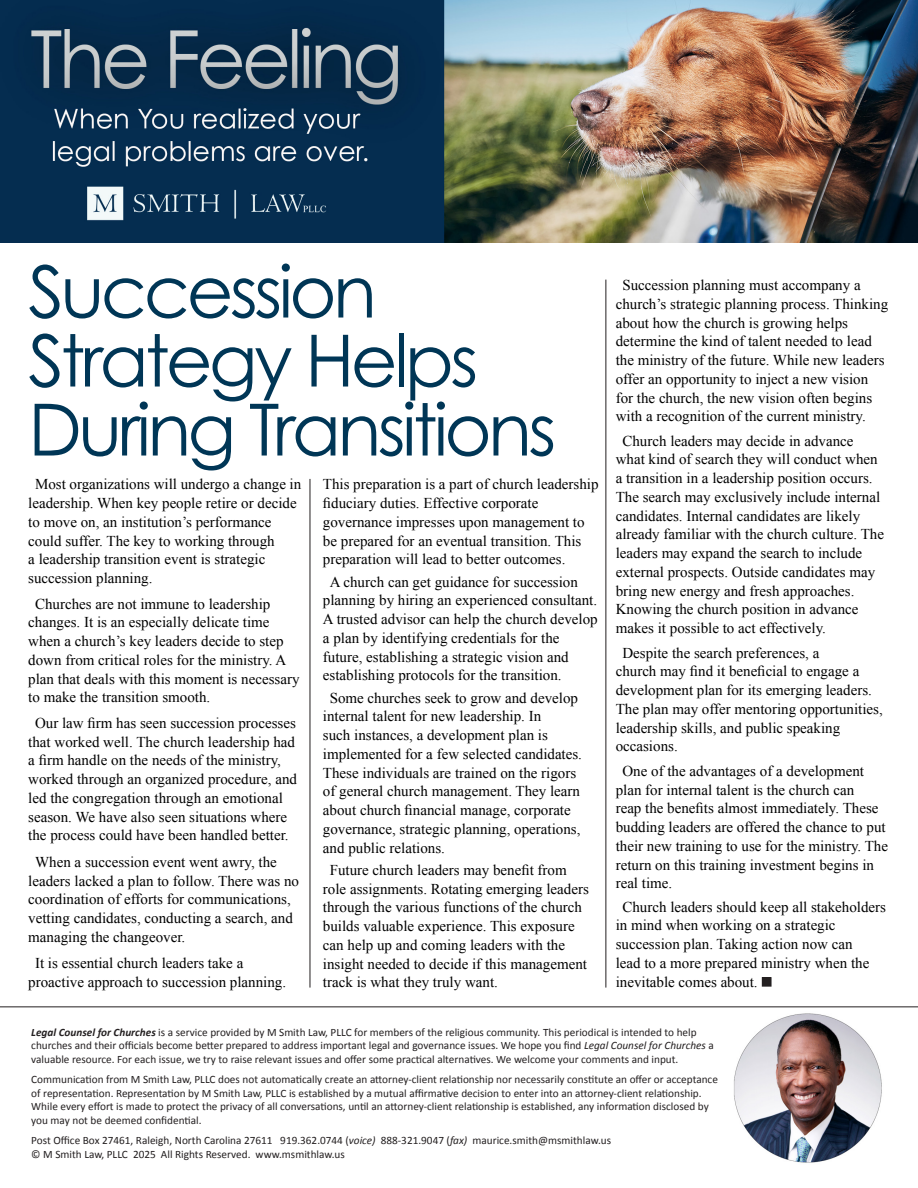
<style>
.page{position:relative;width:918px;height:1188px;background:#fff}
.page>*{position:absolute;margin:0;border:0;box-sizing:border-box;transform-origin:0 0}
.t1{font:72px/69px "Century Gothic";letter-spacing:-.05em;color:#003656}
.t2{font:15px/18.8px "Times New Roman";color:#000}
.t3{font:11.25px/13.5px "Calibri";color:#231f20}
.s1{font-weight:700;font-style:italic}
.s2{font-style:italic}
</style>
<div class="page">
<div style="left:763px;top:978px;width:8px;height:8px;background:#231f20"></div>
<div style="left:762px;top:977px;width:10px;height:10px;border:2px solid #231f20"></div>
<img style="left:0;top:0;width:918px;height:243px">
<img style="left:734px;top:1013px;width:148px;height:150px">
<hr style="left:0;top:1006px;width:918px;height:1px;background:#231f20">
<hr style="left:310px;top:479px;width:1px;height:509px;background:#231f20">
<hr style="left:606px;top:280px;width:1px;height:708px;background:#231f20">
<p class="t1" style="left:28px;top:256px;width:529px">Succession<br>Strategy Helps<br>During Transitions</p>
<p class="t2" style="left:28px;top:475px;width:275px;text-indent:7px">Most organizations will undergo a change in leadership. When key people retire or decide to move on, an institution’s performance could suffer. The key to working through<br>a leadership transition event is strategic succession planning.</p>
<p class="t2" style="left:28px;top:594px;width:273px;text-indent:7px">Churches are not immune to leadership changes. It is an especially delicate time when a church’s key leaders decide to step down from critical roles for the ministry. A plan that deals with this moment is necessary to make the transition smooth.</p>
<p class="t2" style="left:28px;top:713px;width:270px;text-indent:7px">Our law firm has seen succession processes that worked well. The church leadership had a firm handle on the needs of the ministry, worked through an organized procedure, and led the congregation through an emotional season. We have also seen situations where the process could have been handled better.</p>
<p class="t2" style="left:28px;top:852px;width:272px;text-indent:7px">When a succession event went awry, the leaders lacked a plan to follow. There was no coordination of efforts for communications, vetting candidates, conducting a search, and managing the changeover.</p>
<p class="t2" style="left:28px;top:954px;width:259px;text-indent:7px">It is essential church leaders take a proactive approach to succession planning.</p>
<p class="t2" style="left:323px;top:475px;width:277px">This preparation is a part of church leadership fiduciary duties. Effective corporate governance impresses upon management to be prepared for an eventual transition. This preparation will lead to better outcomes.</p>
<p class="t2" style="left:323px;top:572px;width:276px;text-indent:7px">A church can get guidance for succession planning by hiring an experienced consultant.<br>A trusted advisor can help the church develop a plan by identifying credentials for the future, establishing a strategic vision and establishing protocols for the transition.</p>
<p class="t2" style="left:323px;top:688px;width:261px;text-indent:7px">Some churches seek to grow and develop internal talent for new leadership. In<br>such instances, a development plan is implemented for a few selected candidates.<br>These individuals are trained on the rigors of general church management. They learn about church financial manage, corporate governance, strategic planning, operations, and public relations.</p>
<p class="t2" style="left:323px;top:860px;width:267px;text-indent:7px">Future church leaders may benefit from role assignments. Rotating emerging leaders through the various functions of the church builds valuable experience. This exposure can help up and coming leaders with the insight needed to decide if this management track is what they truly want.</p>
<p class="t2" style="left:616px;top:275px;width:274px;text-indent:7px">Succession planning must accompany a church’s strategic planning process. Thinking about how the church is growing helps determine the kind of talent needed to lead the ministry of the future. While new leaders offer an opportunity to inject a new vision for the church, the new vision often begins with a recognition of the current ministry.</p>
<p class="t2" style="left:616px;top:431px;width:270px;text-indent:7px">Church leaders may decide in advance what kind of search they will conduct when a transition in a leadership position occurs.<br>The search may exclusively include internal candidates. Internal candidates are likely already familiar with the church culture. The leaders may expand the search to include external prospects. Outside candidates may bring new energy and fresh approaches.<br>Knowing the church position in advance makes it possible to act effectively.</p>
<p class="t2" style="left:616px;top:643px;width:269px;text-indent:7px">Despite the search preferences, a<br>church may find it beneficial to engage a development plan for its emerging leaders.<br>The plan may offer mentoring opportunities, leadership skills, and public speaking occasions.</p>
<p class="t2" style="left:616px;top:761px;width:274px;text-indent:7px">One of the advantages of a development plan for internal talent is the church can<br>reap the benefits almost immediately. These budding leaders are offered the chance to put their new training to use for the ministry. The return on this training investment begins in real time.</p>
<p class="t2" style="left:616px;top:897px;width:272px;text-indent:7px">Church leaders should keep all stakeholders in mind when working on a strategic succession plan. Taking action now can<br>lead to a more prepared ministry when the inevitable comes about.</p>
<p class="t3" style="left:31px;top:1025px;width:684px"><span class="s1">Legal Counsel for Churches</span> is a service provided by M Smith Law, PLLC for members of the religious community. This periodical is intended to help churches and their officials become better prepared to address important legal and governance issues. We hope you find <span class="s2">Legal Counsel for Churches</span> a valuable resource. For each issue, we try to raise relevant issues and offer some practical alternatives. We welcome your comments and input.</p>
<p class="t3" style="left:31px;top:1073px;width:688px">Communication from M Smith Law, PLLC does not automatically create an attorney-client relationship nor necessarily constitute an offer or acceptance of representation. Representation by M Smith Law, PLLC is established by a mutual affirmative decision to enter into an attorney-client relationship.<br>While every effort is made to protect the privacy of all conversations, until an attorney-client relationship is established, any information disclosed by you may not be deemed confidential.</p>
<p class="t3" style="left:31px;top:1134px;width:581px">Post Office Box 27461, Raleigh, North Carolina 27611 919.362.0744 (<span class="s2">voice)</span> 888-321.9047 (<span class="s2">fax)</span> maurice.smith@msmithlaw.us</p>
<p class="t3" style="left:31px;top:1147px;width:315px">© M Smith Law, PLLC 2025 All Rights Reserved. www.msmithlaw.us</p>
</div>
